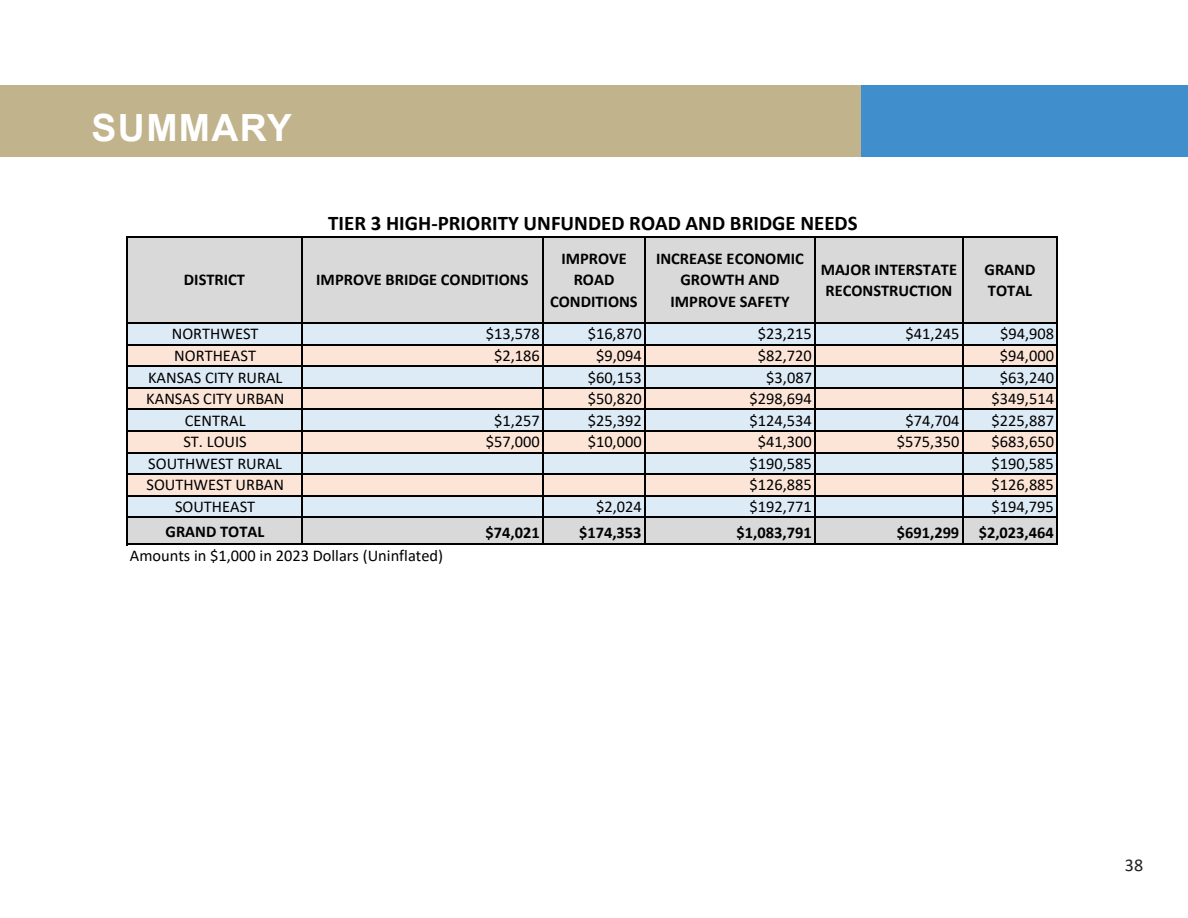
<style>
.page{position:relative;width:1188px;height:918px;background:#fff}
.page>*{position:absolute;margin:0;border:0;box-sizing:border-box;transform-origin:0 0}
.t1{font:700 37.5px "Arial";letter-spacing:.035em;color:#fff}
.t2{font:700 20.85px "Calibri";color:#000}
.t3{font:18px "Calibri";color:#231f20}
.t4{font:16.35px "Calibri";color:#000}
.t5{font:700 16.35px/21.6px "Calibri";color:#000;text-align:center}
</style>
<div class="page">
<div style="left:0;top:85px;width:862px;height:72px;background:#c1b38c"></div>
<div style="left:862px;top:85px;width:326px;height:72px;background:#418ecc"></div>
<div style="left:128px;top:237px;width:929px;height:86px;background:#d9d9d9"></div>
<div style="left:128px;top:323px;width:929px;height:22px;background:#ddebf7"></div>
<div style="left:128px;top:345px;width:929px;height:21px;background:#fce4d6"></div>
<div style="left:128px;top:366px;width:929px;height:22px;background:#ddebf7"></div>
<div style="left:128px;top:388px;width:929px;height:22px;background:#fce4d6"></div>
<div style="left:128px;top:409px;width:929px;height:22px;background:#ddebf7"></div>
<div style="left:128px;top:431px;width:929px;height:22px;background:#fce4d6"></div>
<div style="left:128px;top:453px;width:929px;height:21px;background:#ddebf7"></div>
<div style="left:128px;top:474px;width:929px;height:22px;background:#fce4d6"></div>
<div style="left:128px;top:496px;width:929px;height:22px;background:#ddebf7"></div>
<div style="left:128px;top:517px;width:929px;height:28px;background:#d9d9d9"></div>
<hr style="left:126px;top:236px;width:2px;height:309px;background:#000">
<hr style="left:301px;top:237px;width:2px;height:308px;background:#000">
<hr style="left:542px;top:237px;width:2px;height:308px;background:#000">
<hr style="left:644px;top:237px;width:2px;height:308px;background:#000">
<hr style="left:814px;top:237px;width:2px;height:308px;background:#000">
<hr style="left:962px;top:237px;width:1px;height:308px;background:#000">
<hr style="left:1057px;top:237px;width:1px;height:308px;background:#000">
<hr style="left:128px;top:236px;width:930px;height:1px;background:#000">
<hr style="left:128px;top:322px;width:930px;height:2px;background:#000">
<hr style="left:128px;top:344px;width:930px;height:1px;background:#000">
<hr style="left:128px;top:366px;width:930px;height:1px;background:#000">
<hr style="left:128px;top:387px;width:930px;height:2px;background:#000">
<hr style="left:128px;top:409px;width:930px;height:1px;background:#000">
<hr style="left:128px;top:430px;width:930px;height:2px;background:#000">
<hr style="left:128px;top:452px;width:930px;height:1px;background:#000">
<hr style="left:128px;top:474px;width:930px;height:1px;background:#000">
<hr style="left:128px;top:495px;width:930px;height:2px;background:#000">
<hr style="left:128px;top:517px;width:930px;height:1px;background:#000">
<hr style="left:128px;top:544px;width:930px;height:1px;background:#000">
<h1 class="t1" style="left:92px;top:101px;width:202px">SUMMARY</h1>
<p class="t2" style="left:328px;top:208px;width:531px">TIER 3 HIGH‐PRIORITY UNFUNDED ROAD AND BRIDGE NEEDS</p>
<p class="t5" style="left:184px;top:269px;width:63px">DISTRICT</p>
<p class="t5" style="left:316px;top:269px;width:214px">IMPROVE BRIDGE CONDITIONS</p>
<p class="t5" style="left:550px;top:247px;width:89px">IMPROVE<br>ROAD<br>CONDITIONS</p>
<p class="t5" style="left:656px;top:247px;width:149px">INCREASE ECONOMIC<br>GROWTH AND<br>IMPROVE SAFETY</p>
<p class="t5" style="left:821px;top:258px;width:138px;text-align:left">MAJOR INTERSTATE<br>RECONSTRUCTION</p>
<p class="t5" style="left:985px;top:258px;width:52px;text-align:left">GRAND<br>TOTAL</p>
<p class="t4" style="left:172px;top:323px;width:88px">NORTHWEST</p>
<p class="t4" style="left:486px;top:323px;width:56px">$13,578</p>
<p class="t4" style="left:588px;top:323px;width:56px">$16,870</p>
<p class="t4" style="left:758px;top:323px;width:56px">$23,215</p>
<p class="t4" style="left:905px;top:323px;width:56px">$41,245</p>
<p class="t4" style="left:1000px;top:323px;width:56px">$94,908</p>
<p class="t4" style="left:174px;top:344px;width:83px">NORTHEAST</p>
<p class="t4" style="left:494px;top:344px;width:47px">$2,186</p>
<p class="t4" style="left:596px;top:344px;width:47px">$9,094</p>
<p class="t4" style="left:758px;top:344px;width:56px">$82,720</p>
<p class="t4" style="left:1000px;top:344px;width:56px">$94,000</p>
<p class="t4" style="left:148px;top:366px;width:136px">KANSAS CITY RURAL</p>
<p class="t4" style="left:588px;top:366px;width:56px">$60,153</p>
<p class="t4" style="left:766px;top:366px;width:47px">$3,087</p>
<p class="t4" style="left:1000px;top:366px;width:56px">$63,240</p>
<p class="t4" style="left:146px;top:387px;width:140px">KANSAS CITY URBAN</p>
<p class="t4" style="left:588px;top:387px;width:56px">$50,820</p>
<p class="t4" style="left:749px;top:387px;width:64px">$298,694</p>
<p class="t4" style="left:992px;top:387px;width:64px">$349,514</p>
<p class="t4" style="left:185px;top:409px;width:62px">CENTRAL</p>
<p class="t4" style="left:494px;top:409px;width:47px">$1,257</p>
<p class="t4" style="left:588px;top:409px;width:56px">$25,392</p>
<p class="t4" style="left:749px;top:409px;width:64px">$124,534</p>
<p class="t4" style="left:905px;top:409px;width:56px">$74,704</p>
<p class="t4" style="left:992px;top:409px;width:64px">$225,887</p>
<p class="t4" style="left:183px;top:431px;width:65px">ST. LOUIS</p>
<p class="t4" style="left:486px;top:431px;width:56px">$57,000</p>
<p class="t4" style="left:588px;top:431px;width:56px">$10,000</p>
<p class="t4" style="left:758px;top:431px;width:56px">$41,300</p>
<p class="t4" style="left:897px;top:431px;width:64px">$575,350</p>
<p class="t4" style="left:992px;top:431px;width:64px">$683,650</p>
<p class="t4" style="left:148px;top:452px;width:135px">SOUTHWEST RURAL</p>
<p class="t4" style="left:749px;top:452px;width:64px">$190,585</p>
<p class="t4" style="left:992px;top:452px;width:64px">$190,585</p>
<p class="t4" style="left:146px;top:474px;width:139px">SOUTHWEST URBAN</p>
<p class="t4" style="left:749px;top:474px;width:64px">$126,885</p>
<p class="t4" style="left:992px;top:474px;width:64px">$126,885</p>
<p class="t4" style="left:175px;top:495px;width:82px">SOUTHEAST</p>
<p class="t4" style="left:596px;top:495px;width:47px">$2,024</p>
<p class="t4" style="left:749px;top:495px;width:64px">$192,771</p>
<p class="t4" style="left:992px;top:495px;width:64px">$194,795</p>
<p class="t5" style="left:166px;top:520px;width:100px">GRAND TOTAL</p>
<p class="t5" style="left:486px;top:521px;width:56px">$74,021</p>
<p class="t5" style="left:579px;top:521px;width:64px">$174,353</p>
<p class="t5" style="left:737px;top:521px;width:77px">$1,083,791</p>
<p class="t5" style="left:897px;top:521px;width:159px">$691,299 $2,023,464</p>
<p class="t4" style="left:130px;top:544px;width:315px">Amounts in $1,000 in 2023 Dollars (Uninflated)</p>
<p class="t3" style="left:1125px;top:852px;width:20px">38</p>
</div>
